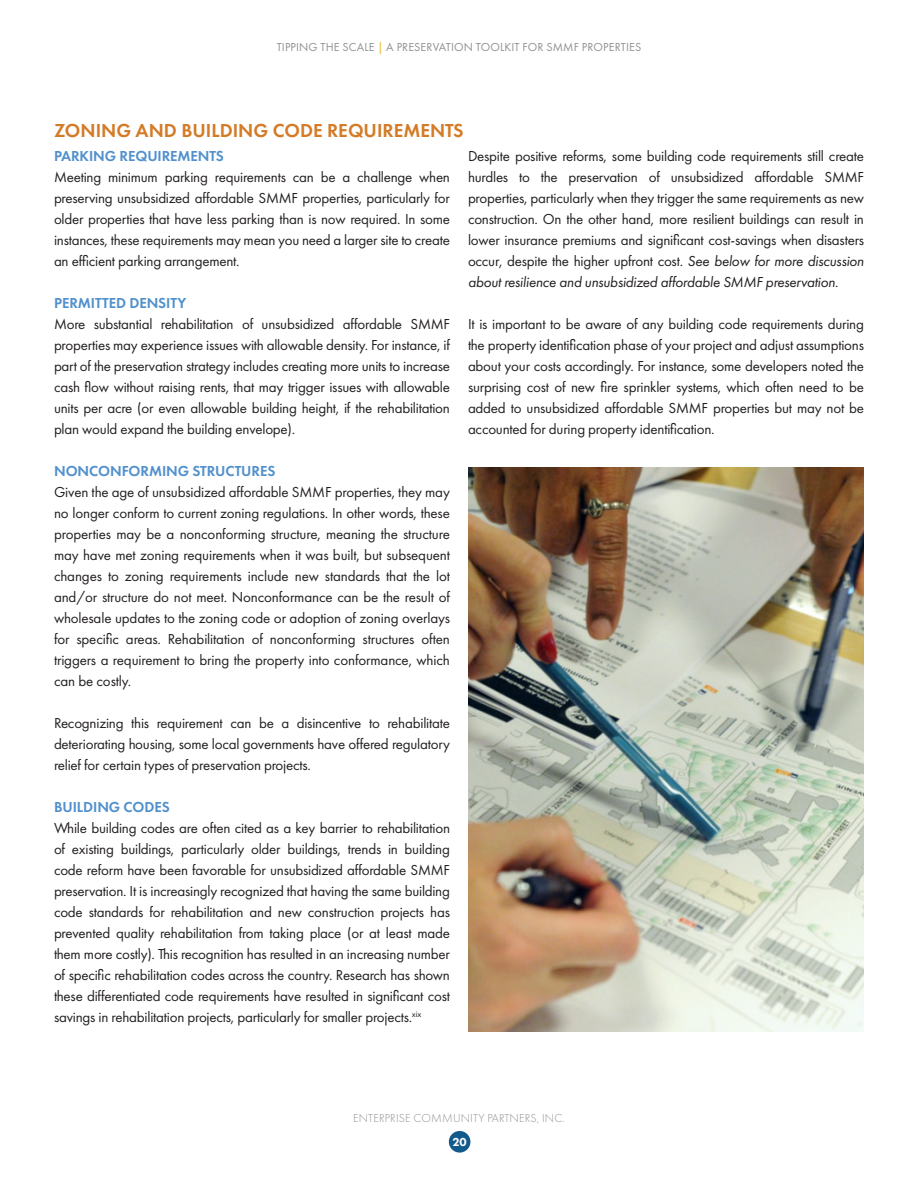
<style>
.page{position:relative;width:918px;height:1188px;background:#fff}
.page>*{position:absolute;margin:0;border:0;box-sizing:border-box;transform-origin:0 0}
.t1{font:600 19.5px "Futura PT";color:#d47b27}
.t2{font:15px/21px "Futura PT";letter-spacing:-.015em;color:#231f20;text-align:justify}
.t3{font:600 15px "Futura PT";letter-spacing:-.005em;color:#5090cc}
.t4{font:12px "Futura PT";letter-spacing:.01em;color:#8f9194}
.t5{font:300 12px "Futura PT";letter-spacing:.01em;color:#8f9194}
.t6{font:800 12px "Futura PT";color:#fff}
.s1{color:#e9b81e}
.s2{font-style:italic}
</style>
<div class="page">
<div style="left:449px;top:1131px;width:21px;height:22px;background:#115a8b;border-radius:50%"></div>
<img style="left:468px;top:468px;width:396px;height:563px">
<p class="t4" style="left:277px;top:40px;width:366px">TIPPING THE SCALE <span class="s1">|</span> A PRESERVATION TOOLKIT FOR SMMF PROPERTIES</p>
<p class="t1" style="left:54px;top:118px;width:411px">ZONING AND BUILDING CODE REQUIREMENTS</p>
<p class="t3" style="left:54px;top:146px;width:171px">PARKING REQUIREMENTS</p>
<p class="t2" style="left:54px;top:166px;width:398px">Meeting minimum parking requirements can be a challenge when preserving unsubsidized affordable SMMF properties, particularly for older properties that have less parking than is now required. In some instances, these requirements may mean you need a larger site to create an efficient parking arrangement.</p>
<p class="t3" style="left:54px;top:293px;width:134px">PERMITTED DENSITY</p>
<p class="t2" style="left:54px;top:313px;width:398px">More substantial rehabilitation of unsubsidized affordable SMMF properties may experience issues with allowable density. For instance, if part of the preservation strategy includes creating more units to increase cash flow without raising rents, that may trigger issues with allowable units per acre (or even allowable building height, if the rehabilitation plan would expand the building envelope).</p>
<p class="t3" style="left:54px;top:461px;width:223px">NONCONFORMING STRUCTURES</p>
<p class="t2" style="left:54px;top:481px;width:398px">Given the age of unsubsidized affordable SMMF properties, they may no longer conform to current zoning regulations. In other words, these properties may be a nonconforming structure, meaning the structure may have met zoning requirements when it was built, but subsequent changes to zoning requirements include new standards that the lot and/or structure do not meet. Nonconformance can be the result of wholesale updates to the zoning code or adoption of zoning overlays for specific areas. Rehabilitation of nonconforming structures often triggers a requirement to bring the property into conformance, which can be costly.</p>
<p class="t2" style="left:54px;top:712px;width:398px">Recognizing this requirement can be a disincentive to rehabilitate deteriorating housing, some local governments have offered regulatory relief for certain types of preservation projects.</p>
<p class="t3" style="left:54px;top:797px;width:117px">BUILDING CODES</p>
<p class="t2" style="left:54px;top:817px;width:398px">While building codes are often cited as a key barrier to rehabilitation of existing buildings, particularly older buildings, trends in building code reform have been favorable for unsubsidized affordable SMMF preservation. It is increasingly recognized that having the same building code standards for rehabilitation and new construction projects has prevented quality rehabilitation from taking place (or at least made them more costly). This recognition has resulted in an increasing number of specific rehabilitation codes across the country. Research has shown these differentiated code requirements have resulted in significant cost savings in rehabilitation projects, particularly for smaller projects.<sup>xix</sup></p>
<p class="t2" style="left:468px;top:145px;width:398px">Despite positive reforms, some building code requirements still create hurdles to the preservation of unsubsidized affordable SMMF properties, particularly when they trigger the same requirements as new construction. On the other hand, more resilient buildings can result in lower insurance premiums and significant cost-savings when disasters occur, despite the higher upfront cost. <span class="s2">See below for more discussion about resilience and unsubsidized affordable SMMF preservation.</span></p>
<p class="t2" style="left:468px;top:313px;width:398px">It is important to be aware of any building code requirements during the property identification phase of your project and adjust assumptions about your costs accordingly. For instance, some developers noted the surprising cost of new fire sprinkler systems, which often need to be added to unsubsidized affordable SMMF properties but may not be accounted for during property identification.</p>
<p class="t5" style="left:353px;top:1111px;width:214px">ENTERPRISE COMMUNITY PARTNERS, INC.</p>
<p class="t6" style="left:452px;top:1134px;width:16px">20</p>
</div>
